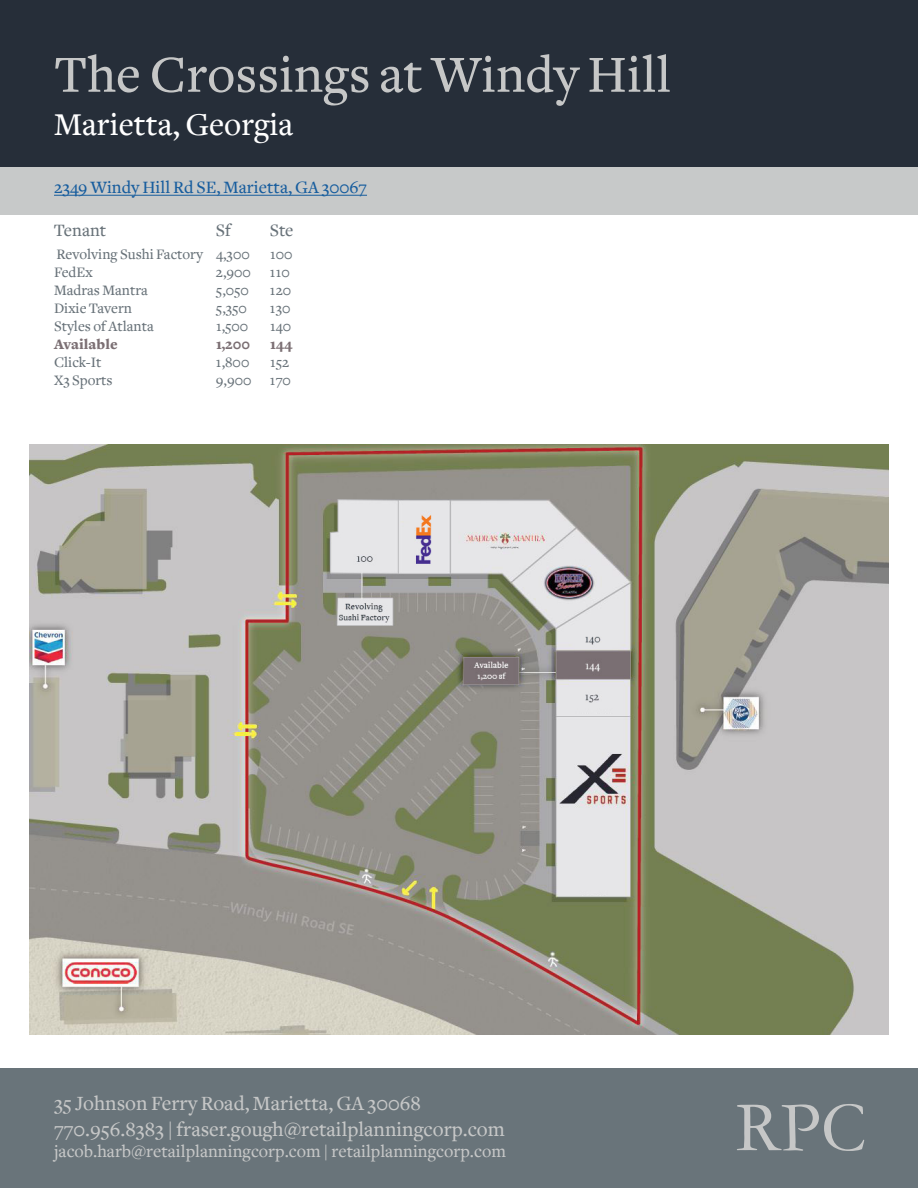
<style>
.page{position:relative;width:918px;height:1188px;background:#fff}
.page>*{position:absolute;margin:0;border:0;box-sizing:border-box;transform-origin:0 0}
.t1{font:72px "Garamond";color:#c6c7c7}
.t2{font:500 54px "Freight Text";color:#c6c7c7}
.t3{font:500 33px "Freight Text";color:#fff}
.t4{font:500 21px/25.2px "Freight Text";color:#c6c7c7}
.t5{font:500 18px "Freight Text";color:#c6c7c7}
.t6{font:500 18px "Freight Text";color:#175d9e}
.t7{font:500 18px "Freight Text";color:#687279}
.t8{font:500 15px "Freight Text";color:#687279}
.t9{font:900 15px "Freight Text";color:#7b6f73}
</style>
<div class="page">
<div style="left:0;top:1068px;width:918px;height:120px;background:#69747a"></div>
<div style="left:0;top:0;width:918px;height:167px;background:#262e39"></div>
<div style="left:0;top:167px;width:918px;height:48px;background:#c7c9c9"></div>
<img style="left:30px;top:444px;width:858px;height:590px">
<hr style="left:54px;top:195px;width:313px;height:1px;background:#175d9e">
<h2 class="t2" style="left:54px;top:52px;width:619px">The Crossings at Windy Hill</h2>
<h3 class="t3" style="left:54px;top:111px;width:241px">Marietta, Georgia</h3>
<p class="t6" style="left:54px;top:180px;width:315px">2349 Windy Hill Rd SE, Marietta, GA 30067</p>
<p class="t7" style="left:54px;top:222px;width:54px">Tenant</p>
<p class="t7" style="left:216px;top:222px;width:17px">Sf</p>
<p class="t7" style="left:270px;top:222px;width:25px">Ste</p>
<p class="t8" style="left:56px;top:248px;width:195px">Revolving Sushi Factory 4,300</p>
<p class="t8" style="left:270px;top:248px;width:24px">100</p>
<p class="t8" style="left:54px;top:266px;width:40px">FedEx</p>
<p class="t8" style="left:216px;top:266px;width:36px">2,900</p>
<p class="t8" style="left:270px;top:266px;width:21px">110</p>
<p class="t8" style="left:54px;top:284px;width:95px">Madras Mantra</p>
<p class="t8" style="left:216px;top:284px;width:34px">5,050</p>
<p class="t8" style="left:270px;top:284px;width:23px">120</p>
<p class="t8" style="left:54px;top:302px;width:80px">Dixie Tavern</p>
<p class="t8" style="left:216px;top:302px;width:32px">5,350</p>
<p class="t8" style="left:270px;top:302px;width:22px">130</p>
<p class="t8" style="left:54px;top:320px;width:101px">Styles of Atlanta</p>
<p class="t8" style="left:216px;top:320px;width:34px">1,500</p>
<p class="t8" style="left:270px;top:320px;width:23px">140</p>
<p class="t9" style="left:54px;top:339px;width:65px">Available</p>
<p class="t9" style="left:216px;top:339px;width:36px">1,200</p>
<p class="t9" style="left:270px;top:339px;width:24px">144</p>
<p class="t8" style="left:54px;top:356px;width:49px">Click-It</p>
<p class="t8" style="left:216px;top:356px;width:35px">1,800</p>
<p class="t8" style="left:270px;top:356px;width:21px">152</p>
<p class="t8" style="left:54px;top:372px;width:60px">X3 Sports</p>
<p class="t8" style="left:216px;top:372px;width:76px">9,900 170</p>
<h3 class="t4" style="left:54px;top:1093px;width:452px">35 Johnson Ferry Road, Marietta, GA 30068<br>770.956.8383 | fraser.gough@retailplanningcorp.com</h3>
<p class="t5" style="left:54px;top:1142px;width:453px">jacob.harb@retailplanningcorp.com | retailplanningcorp.com</p>
<h1 class="t1" style="left:735px;top:1083px;width:133px">RPC</h1>
</div>
